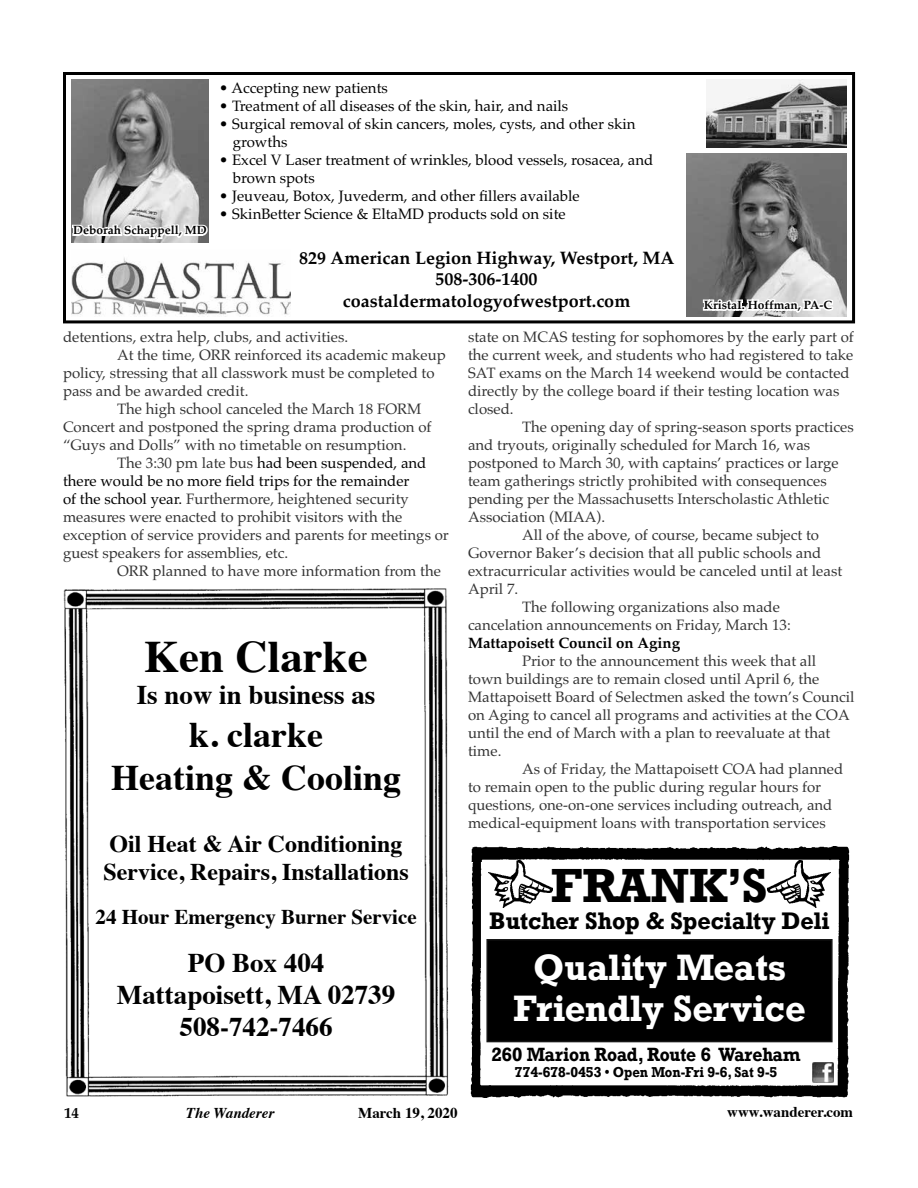
<style>
.page{position:relative;width:918px;height:1188px;background:#fff}
.page>*{position:absolute;margin:0;border:0;box-sizing:border-box;transform-origin:0 0}
.t1{font:700 45px "Times";color:#000}
.t2{font:700 45px "Rockwell";color:#000}
.t3{font:700 36px/43.2px "Times";color:#000;text-align:center}
.t4{font:700 34.5px/41.4px "Rockwell";color:#fff;text-align:center}
.t5{font:700 27px/32.4px "Times";color:#000;text-align:center}
.t6{font:700 24px/28.8px "Times";color:#000}
.t7{font:700 22.5px "Rockwell";color:#000}
.t8{font:700 21px "Times";color:#000}
.t9{font:700 18px/21.6px "Palatino";color:#000;text-align:center}
.t10{font:700 18px "Rockwell";letter-spacing:-.01em;color:#000;scale:.91 1}
.t11{font:15px/18px "Palatino";color:#333}
.t12{font:15px/18px "Palatino";color:#000}
.t13{font:700 15px "Palatino";color:#000}
.t14{font:700 15px "Times";color:#000}
.t15{font:italic 700 15px "Times";color:#000}
.t16{font:700 13.5px "Rockwell";color:#000;scale:.91 1}
.t17{font:700 12px "Palatino";color:#000}
.s1{color:#333}
.s2{color:#000}
</style>
<div class="page">
<img style="left:63px;top:589px;width:386px;height:508px">
<img style="left:470px;top:861px;width:379px;height:237px">
<img style="left:471px;top:847px;width:379px;height:14px">
<div style="left:487px;top:940px;width:345px;height:102px;background:#000"></div>
<div style="left:486px;top:939px;width:347px;height:103px;border:2px solid #171717"></div>
<img style="left:489px;top:861px;width:63px;height:47px">
<img style="left:767px;top:861px;width:63px;height:47px">
<img style="left:813px;top:1062px;width:20px;height:20px">
<div style="left:63px;top:72px;width:792px;height:251px;border:3px solid #000"></div>
<img style="left:71px;top:80px;width:138px;height:135px">
<img style="left:687px;top:154px;width:159px;height:163px">
<img style="left:706px;top:80px;width:140px;height:68px">
<img style="left:71px;top:257px;width:219px;height:60px">
<svg style="left:71px;top:215px;width:138px;height:28px"></svg>
<svg style="left:701px;top:295px;width:135px;height:29px"></svg>
<p class="t17" style="left:73px;top:223px;width:135px">Deborah Schappell, MD</p>
<p class="t12" style="left:219px;top:81px;width:170px">• Accepting new patients</p>
<p class="t12" style="left:219px;top:99px;width:351px">• Treatment of all diseases of the skin, hair, and nails</p>
<p class="t12" style="left:233px;top:117px;width:404px;text-indent:-14px">• Surgical removal of skin cancers, moles, cysts, and other skin growths</p>
<p class="t12" style="left:233px;top:153px;width:422px;text-indent:-14px">• Excel V Laser treatment of wrinkles, blood vessels, rosacea, and brown spots</p>
<p class="t12" style="left:219px;top:189px;width:362px">• Jeuveau, Botox, Juvederm, and other fillers available</p>
<p class="t12" style="left:219px;top:207px;width:348px">• SkinBetter Science &amp; EltaMD products sold on site</p>
<p class="t9" style="left:299px;top:248px;width:377px">829 American Legion Highway, Westport, MA<br>508-306-1400 coastaldermatologyofwestport.com</p>
<p class="t17" style="left:704px;top:298px;width:130px">KristaI. Hoffman, PA-C</p>
<p class="t11" style="left:63px;top:329px;width:287px">detentions, extra help, clubs, and activities.</p>
<p class="t11" style="left:117px;top:347px;width:330px">At the time, ORR reinforced its academic makeup</p>
<p class="t11" style="left:63px;top:365px;width:373px">policy, stressing that all classwork must be completed to</p>
<p class="t11" style="left:63px;top:383px;width:187px">pass and be awarded credit.</p>
<p class="t11" style="left:117px;top:401px;width:306px">The high school canceled the March 18 FORM</p>
<p class="t11" style="left:63px;top:419px;width:370px">Concert and postponed the spring drama production of</p>
<p class="t11" style="left:63px;top:437px;width:345px">“Guys and Dolls” with no timetable on resumption.</p>
<p class="t12" style="left:117px;top:455px;width:311px"><span class="s1">The 3:30 pm late bus</span> had been suspended, and</p>
<p class="t12" style="left:63px;top:473px;width:348px">there would be no more field trips for the remainder</p>
<p class="t11" style="left:63px;top:491px;width:347px"><span class="s2">of the school year.</span> Furthermore, heightened security</p>
<p class="t11" style="left:63px;top:509px;width:341px">measures were enacted to prohibit visitors with the</p>
<p class="t11" style="left:63px;top:527px;width:387px">exception of service providers and parents for meetings or</p>
<p class="t11" style="left:63px;top:545px;width:227px">guest speakers for assemblies, etc.</p>
<p class="t11" style="left:117px;top:563px;width:326px">ORR planned to have more information from the</p>
<h1 class="t1" style="left:144px;top:613px;width:225px">Ken Clarke</h1>
<h3 class="t5" style="left:137px;top:676px;width:240px">Is now in business as</h3>
<h2 class="t3" style="left:111px;top:710px;width:292px">k. clarke<br>Heating &amp; Cooling</h2>
<h3 class="t6" style="left:103px;top:827px;width:307px">Oil Heat &amp; Air Conditioning<br>Service, Repairs, Installations</h3>
<h3 class="t8" style="left:96px;top:897px;width:323px">24 Hour Emergency Burner Service</h3>
<h3 class="t5" style="left:117px;top:943px;width:280px">PO Box 404<br>Mattapoisett, MA 02739<br>508-742-7466</h3>
<p class="t11" style="left:468px;top:329px;width:387px">state on MCAS testing for sophomores by the early part of the current week, and students who had registered to take SAT exams on the March 14 weekend would be contacted directly by the college board if their testing location was closed.</p>
<p class="t11" style="left:522px;top:419px;width:333px">The opening day of spring-season sports practices</p>
<p class="t11" style="left:468px;top:437px;width:344px">and tryouts, originally scheduled for March 16, was</p>
<p class="t11" style="left:468px;top:455px;width:372px">postponed to March 30, with captains’ practices or large</p>
<p class="t11" style="left:468px;top:473px;width:360px">team gatherings strictly prohibited with consequences</p>
<p class="t11" style="left:468px;top:491px;width:363px">pending per the Massachusetts Interscholastic Athletic</p>
<p class="t11" style="left:468px;top:509px;width:139px">Association (MIAA).</p>
<p class="t11" style="left:522px;top:527px;width:299px">All of the above, of course, became subject to</p>
<p class="t11" style="left:468px;top:545px;width:355px">Governor Baker’s decision that all public schools and</p>
<p class="t11" style="left:468px;top:563px;width:376px">extracurricular activities would be canceled until at least</p>
<p class="t11" style="left:468px;top:581px;width:52px">April 7.</p>
<p class="t11" style="left:522px;top:599px;width:259px">The following organizations also made</p>
<p class="t11" style="left:468px;top:617px;width:324px">cancelation announcements on Friday, March 13:</p>
<p class="t13" style="left:468px;top:634px;width:214px">Mattapoisett Council on Aging</p>
<p class="t11" style="left:468px;top:653px;width:388px;text-indent:54px">Prior to the announcement this week that all<br>town buildings are to remain closed until April 6, the Mattapoisett Board of Selectmen asked the town’s Council on Aging to cancel all programs and activities at the COA until the end of March with a plan to reevaluate at that time.</p>
<p class="t11" style="left:468px;top:761px;width:377px;text-indent:54px">As of Friday, the Mattapoisett COA had planned to remain open to the public during regular hours for questions, one-on-one services including outreach, and medical-equipment loans with transportation services</p>
<h1 class="t2" style="left:551px;top:856px;width:218px">FRANK’S</h1>
<h3 class="t7" style="left:489px;top:906px;width:342px">Butcher Shop &amp; Specialty Deli</h3>
<h3 class="t4" style="left:514px;top:946px;width:294px">Quality Meats<br>Friendly Service</h3>
<p class="t10" style="left:491px;top:1043px;width:341px">260 Marion Road, Route 6 Wareham</p>
<p class="t16" style="left:515px;top:1064px;width:290px">774-678-0453 • Open Mon-Fri 9-6, Sat 9-5</p>
<p class="t13" style="left:64px;top:1103px;width:16px">14</p>
<p class="t15" style="left:186px;top:1099px;width:90px">The Wanderer</p>
<p class="t14" style="left:358px;top:1099px;width:101px">March 19, 2020</p>
<p class="t14" style="left:727px;top:1097px;width:127px">www.wanderer.com</p>
</div>
